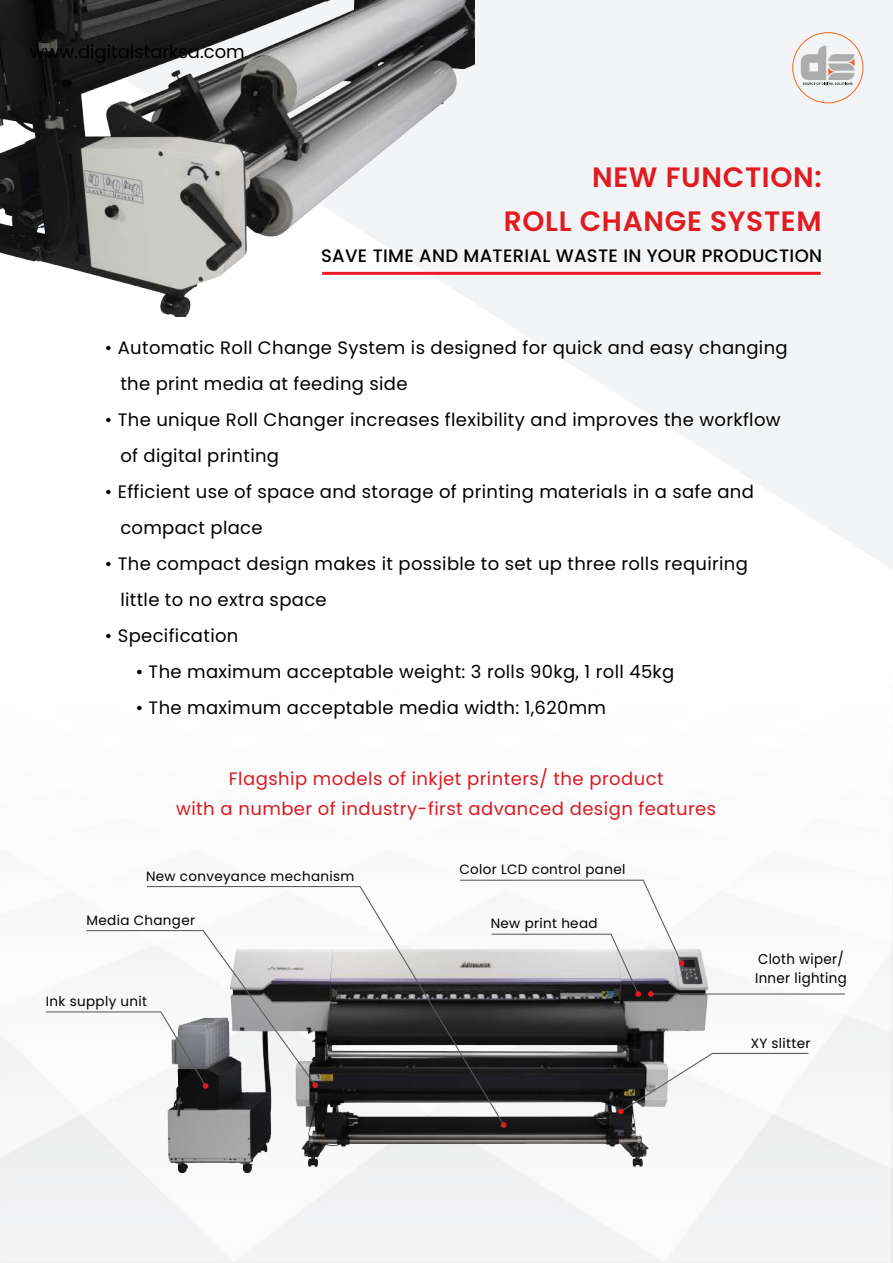
<style>
.page{position:relative;width:893px;height:1263px;background:#fff}
.page>*{position:absolute;margin:0;border:0;box-sizing:border-box;transform-origin:0 0}
.t1{font:600 28.05px/44.1px "Poppins";letter-spacing:.025em;color:#e01b22;text-align:right}
.t2{font:18px/36px "Poppins";letter-spacing:.02em;color:#000}
.t3{font:18px/30px "Poppins";letter-spacing:.025em;color:#d81b22;text-align:center}
.t4{font:500 18px "Poppins";letter-spacing:.02em;color:#000}
.t5{font:18px "Poppins";color:#000}
.t6{font:14.25px/18.9px "Poppins";letter-spacing:.025em;color:#000;scale:.94 1}
.t7{font:13.5px "Poppins";letter-spacing:.025em;color:#000}
</style>
<div class="page">
<svg style="left:475px;top:0;width:418px;height:569px;fill:#f3f4f5"></svg>
<img style="left:132px;top:822px;width:621px;height:415px">
<svg style="left:146px;top:885px;width:359px;height:241px"></svg>
<svg style="left:500px;top:1122px;width:7px;height:6px"></svg>
<svg style="left:45px;top:929px;width:273px;height:160px"></svg>
<hr style="left:651px;top:993px;width:194px;height:1px;background:#58595b">
<svg style="left:459px;top:879px;width:226px;height:118px"></svg>
<svg style="left:618px;top:1052px;width:191px;height:63px"></svg>
<img style="left:0;top:0;width:475px;height:317px">
<hr style="left:322px;top:272px;width:499px;height:3px;background:#ed1c24">
<div style="left:792px;top:32px;width:71px;height:71px;border:1px solid #f16623;border-radius:50%"></div>
<svg style="left:800px;top:45px;width:54px;height:40px"></svg>
<p class="t5" style="left:30px;top:42px;width:216px">www.digitalstarksa.com</p>
<h1 class="t1" style="left:504px;top:155px;width:319px">NEW FUNCTION:<br>ROLL CHANGE SYSTEM</h1>
<p class="t4" style="left:321px;top:245px;width:502px">SAVE TIME AND MATERIAL WASTE IN YOUR PRODUCTION</p>
<p class="t2" style="left:120px;top:330px;width:669px;text-indent:-15px">• Automatic Roll Change System is designed for quick and easy changing the print media at feeding side</p>
<p class="t2" style="left:120px;top:402px;width:662px;text-indent:-15px">• The unique Roll Changer increases flexibility and improves the workflow of digital printing</p>
<p class="t2" style="left:120px;top:474px;width:635px;text-indent:-15px">• Efficient use of space and storage of printing materials in a safe and compact place</p>
<p class="t2" style="left:120px;top:546px;width:629px;text-indent:-15px">• The compact design makes it possible to set up three rolls requiring little to no extra space</p>
<p class="t2" style="left:105px;top:618px;width:135px">• Specification</p>
<p class="t2" style="left:136px;top:654px;width:540px">• The maximum acceptable weight: 3 rolls 90kg, 1 roll 45kg</p>
<p class="t2" style="left:136px;top:690px;width:472px">• The maximum acceptable media width: 1,620mm</p>
<p class="t3" style="left:176px;top:763px;width:542px">Flagship models of inkjet printers/ the product<br>with a number of industry-first advanced design features</p>
<p class="t7" style="left:146px;top:868px;width:210px">New conveyance mechanism</p>
<p class="t7" style="left:459px;top:862px;width:168px">Color LCD control panel</p>
<p class="t7" style="left:87px;top:912px;width:110px">Media Changer</p>
<p class="t7" style="left:491px;top:916px;width:108px">New print head</p>
<p class="t7" style="left:46px;top:993px;width:103px">Ink supply unit</p>
<p class="t6" style="left:755px;top:950px;width:99px">Cloth wiper/<br>Inner lighting</p>
<p class="t7" style="left:751px;top:1036px;width:61px">XY slitter</p>
</div>
